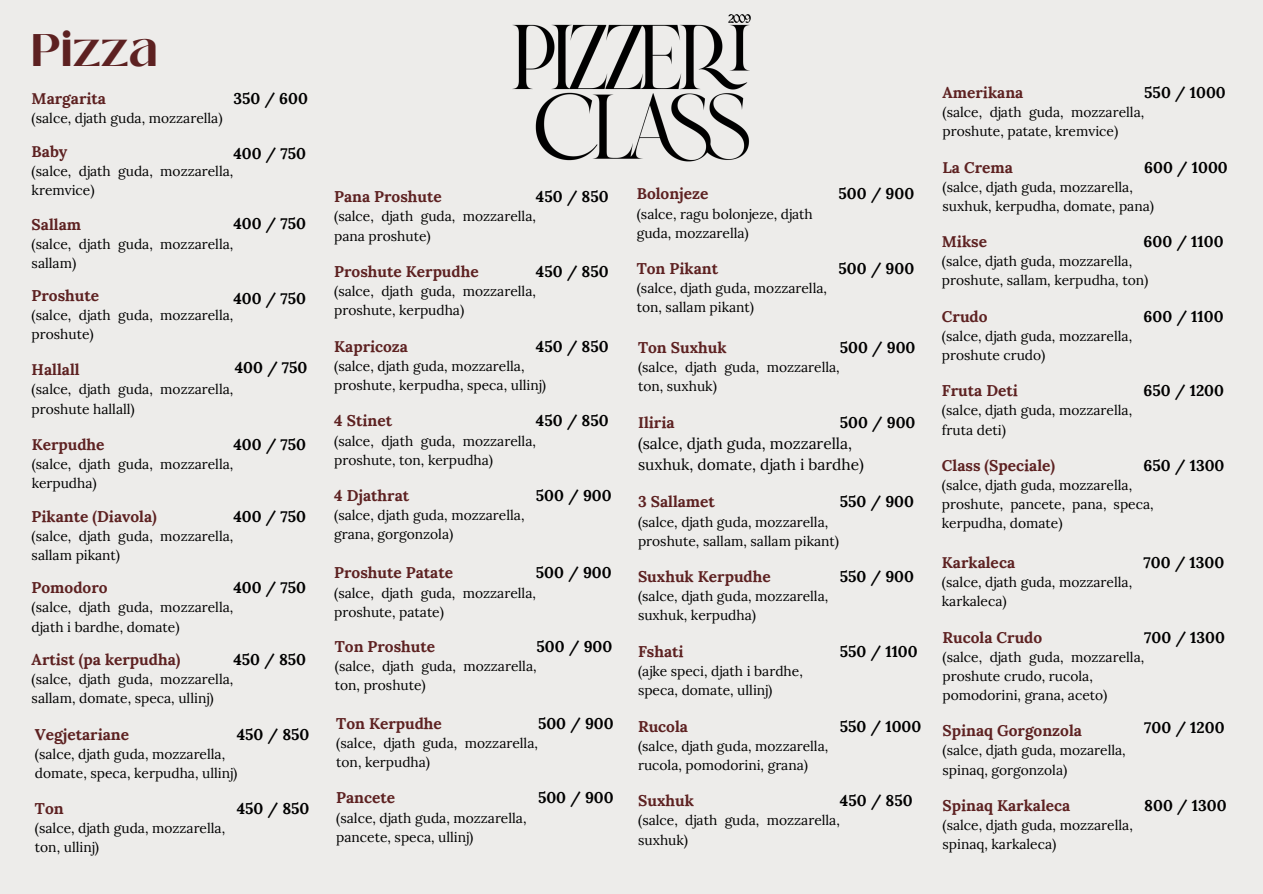
<style>
.page{position:relative;width:1263px;height:894px;background:#fff}
.page>*{position:absolute;margin:0;border:0;box-sizing:border-box;transform-origin:0 0}
.t1{font:700 45.45px "Black Mango";color:#5d2121}
.t2{font:700 15.45px "Lora";color:#5d2121}
.t3{font:700 15.45px "Lora";color:#000}
.t4{font:15.45px "Lora";color:#000}
.t5{font:13.8px/19px "Lora";color:#000}
</style>
<div class="page">
<div style="left:0;top:0;width:1263px;height:893px;background:#edecea"></div>
<img style="left:512px;top:14px;width:239px;height:148px">
<p class="t1" style="left:31px;top:16px;width:128px">Pizza</p>
<p class="t2" style="left:32px;top:88px;width:76px">Margarita</p>
<p class="t5" style="left:32px;top:108px;width:192px">(salce, djath guda, mozzarella)</p>
<p class="t3" style="left:233px;top:88px;width:76px">350 / 600</p>
<p class="t2" style="left:32px;top:142px;width:37px">Baby</p>
<p class="t5" style="left:32px;top:162px;width:203px">(salce, djath guda, mozzarella, kremvice)</p>
<p class="t3" style="left:233px;top:144px;width:74px">400 / 750</p>
<p class="t3" style="left:233px;top:213px;width:74px">400 / 750</p>
<p class="t2" style="left:32px;top:214px;width:51px">Sallam</p>
<p class="t5" style="left:32px;top:234px;width:203px">(salce, djath guda, mozzarella, sallam)</p>
<p class="t2" style="left:32px;top:285px;width:69px">Proshute</p>
<p class="t5" style="left:32px;top:306px;width:203px">(salce, djath guda, mozzarella, proshute)</p>
<p class="t3" style="left:233px;top:288px;width:74px">400 / 750</p>
<p class="t3" style="left:235px;top:358px;width:74px">400 / 750</p>
<p class="t2" style="left:32px;top:359px;width:50px">Hallall</p>
<p class="t5" style="left:32px;top:380px;width:203px">(salce, djath guda, mozzarella, proshute hallall)</p>
<p class="t3" style="left:233px;top:434px;width:74px">400 / 750</p>
<p class="t2" style="left:32px;top:434px;width:74px">Kerpudhe</p>
<p class="t5" style="left:32px;top:454px;width:203px">(salce, djath guda, mozzarella, kerpudha)</p>
<p class="t3" style="left:233px;top:506px;width:74px">400 / 750</p>
<p class="t2" style="left:32px;top:506px;width:127px">Pikante (Diavola)</p>
<p class="t5" style="left:32px;top:526px;width:203px">(salce, djath guda, mozzarella, sallam pikant)</p>
<p class="t3" style="left:233px;top:577px;width:74px">400 / 750</p>
<p class="t2" style="left:32px;top:577px;width:77px">Pomodoro</p>
<p class="t5" style="left:32px;top:597px;width:203px">(salce, djath guda, mozzarella, djath i bardhe, domate)</p>
<p class="t3" style="left:233px;top:649px;width:74px">450 / 850</p>
<p class="t2" style="left:32px;top:649px;width:150px">Artist (pa kerpudha)</p>
<p class="t5" style="left:32px;top:669px;width:203px">(salce, djath guda, mozzarella, sallam, domate, speca, ullinj)</p>
<p class="t3" style="left:237px;top:723px;width:74px">450 / 850</p>
<p class="t2" style="left:35px;top:723px;width:96px">Vegjetariane</p>
<p class="t5" style="left:35px;top:744px;width:192px">(salce, djath guda, mozzarella,</p>
<p class="t5" style="left:35px;top:763px;width:204px">domate, speca, kerpudha, ullinj)</p>
<p class="t2" style="left:35px;top:798px;width:30px">Ton</p>
<p class="t5" style="left:35px;top:818px;width:192px">(salce, djath guda, mozzarella,</p>
<p class="t5" style="left:35px;top:837px;width:66px">ton, ullinj)</p>
<p class="t3" style="left:237px;top:798px;width:74px">450 / 850</p>
<p class="t3" style="left:1144px;top:82px;width:83px">550 / 1000</p>
<p class="t2" style="left:942px;top:82px;width:82px">Amerikana</p>
<p class="t5" style="left:942px;top:102px;width:203px">(salce, djath guda, mozzarella, proshute, patate, kremvice)</p>
<p class="t3" style="left:536px;top:187px;width:74px">450 / 850</p>
<p class="t2" style="left:334px;top:187px;width:109px">Pana Proshute</p>
<p class="t5" style="left:334px;top:207px;width:203px">(salce, djath guda, mozzarella, pana proshute)</p>
<p class="t2" style="left:637px;top:184px;width:73px">Bolonjeze</p>
<p class="t5" style="left:637px;top:204px;width:178px">(salce, ragu bolonjeze, djath</p>
<p class="t5" style="left:637px;top:223px;width:114px">guda, mozzarella)</p>
<p class="t3" style="left:838px;top:184px;width:77px">500 / 900</p>
<p class="t3" style="left:536px;top:261px;width:74px">450 / 850</p>
<p class="t2" style="left:334px;top:261px;width:146px">Proshute Kerpudhe</p>
<p class="t5" style="left:334px;top:281px;width:203px">(salce, djath guda, mozzarella, proshute, kerpudha)</p>
<p class="t2" style="left:637px;top:258px;width:83px">Ton Pikant</p>
<p class="t5" style="left:637px;top:278px;width:192px">(salce, djath guda, mozzarella,</p>
<p class="t5" style="left:637px;top:298px;width:119px">ton, sallam pikant)</p>
<p class="t3" style="left:838px;top:258px;width:77px">500 / 900</p>
<p class="t3" style="left:536px;top:336px;width:74px">450 / 850</p>
<p class="t2" style="left:334px;top:336px;width:75px">Kapricoza</p>
<p class="t5" style="left:334px;top:356px;width:192px">(salce, djath guda, mozzarella,</p>
<p class="t5" style="left:334px;top:375px;width:213px">proshute, kerpudha, speca, ullinj)</p>
<p class="t3" style="left:840px;top:337px;width:77px">500 / 900</p>
<p class="t2" style="left:638px;top:337px;width:90px">Ton Suxhuk</p>
<p class="t5" style="left:638px;top:357px;width:203px">(salce, djath guda, mozzarella, ton, suxhuk)</p>
<p class="t3" style="left:536px;top:411px;width:74px">450 / 850</p>
<p class="t2" style="left:334px;top:411px;width:59px">4 Stinet</p>
<p class="t5" style="left:334px;top:431px;width:203px">(salce, djath guda, mozzarella, proshute, ton, kerpudha)</p>
<p class="t3" style="left:840px;top:412px;width:77px">500 / 900</p>
<p class="t2" style="left:638px;top:412px;width:38px">Iliria</p>
<p class="t4" style="left:638px;top:433px;width:216px">(salce, djath guda, mozzarella,</p>
<p class="t4" style="left:638px;top:454px;width:227px">suxhuk, domate, djath i bardhe)</p>
<p class="t2" style="left:334px;top:485px;width:76px">4 Djathrat</p>
<p class="t5" style="left:334px;top:505px;width:192px">(salce, djath guda, mozzarella,</p>
<p class="t5" style="left:334px;top:524px;width:121px">grana, gorgonzola)</p>
<p class="t3" style="left:536px;top:485px;width:77px">500 / 900</p>
<p class="t3" style="left:840px;top:492px;width:76px">550 / 900</p>
<p class="t2" style="left:638px;top:492px;width:78px">3 Sallamet</p>
<p class="t5" style="left:638px;top:512px;width:192px">(salce, djath guda, mozzarella,</p>
<p class="t5" style="left:638px;top:531px;width:203px">proshute, sallam, sallam pikant)</p>
<p class="t3" style="left:1144px;top:157px;width:85px">600 / 1000</p>
<p class="t2" style="left:942px;top:157px;width:72px">La Crema</p>
<p class="t5" style="left:942px;top:177px;width:192px">(salce, djath guda, mozzarella,</p>
<p class="t5" style="left:942px;top:196px;width:213px">suxhuk, kerpudha, domate, pana)</p>
<p class="t2" style="left:942px;top:231px;width:47px">Mikse</p>
<p class="t5" style="left:942px;top:251px;width:192px">(salce, djath guda, mozzarella,</p>
<p class="t5" style="left:942px;top:270px;width:208px">proshute, sallam, kerpudha, ton)</p>
<p class="t3" style="left:1144px;top:231px;width:81px">600 / 1100</p>
<p class="t2" style="left:942px;top:306px;width:47px">Crudo</p>
<p class="t5" style="left:942px;top:326px;width:192px">(salce, djath guda, mozzarella,</p>
<p class="t5" style="left:942px;top:345px;width:105px">proshute crudo)</p>
<p class="t2" style="left:942px;top:380px;width:78px">Fruta Deti</p>
<p class="t5" style="left:942px;top:400px;width:192px">(salce, djath guda, mozzarella,</p>
<p class="t5" style="left:942px;top:420px;width:66px">fruta deti)</p>
<p class="t3" style="left:1144px;top:306px;width:81px">600 / 1100</p>
<p class="t3" style="left:1144px;top:380px;width:82px">650 / 1200</p>
<p class="t3" style="left:1144px;top:455px;width:82px">650 / 1300</p>
<p class="t2" style="left:942px;top:455px;width:115px">Class (Speciale)</p>
<p class="t5" style="left:942px;top:475px;width:192px">(salce, djath guda, mozzarella,</p>
<p class="t5" style="left:942px;top:494px;width:213px">proshute, pancete, pana, speca, kerpudha, domate)</p>
<p class="t3" style="left:536px;top:562px;width:77px">500 / 900</p>
<p class="t2" style="left:334px;top:562px;width:120px">Proshute Patate</p>
<p class="t5" style="left:334px;top:582px;width:203px">(salce, djath guda, mozzarella, proshute, patate)</p>
<p class="t2" style="left:638px;top:566px;width:134px">Suxhuk Kerpudhe</p>
<p class="t5" style="left:638px;top:586px;width:192px">(salce, djath guda, mozzarella,</p>
<p class="t5" style="left:638px;top:605px;width:119px">suxhuk, kerpudha)</p>
<p class="t3" style="left:840px;top:566px;width:76px">550 / 900</p>
<p class="t2" style="left:942px;top:552px;width:75px">Karkaleca</p>
<p class="t5" style="left:942px;top:572px;width:192px">(salce, djath guda, mozzarella,</p>
<p class="t5" style="left:942px;top:591px;width:66px">karkaleca)</p>
<p class="t3" style="left:1144px;top:552px;width:82px">700 / 1300</p>
<p class="t3" style="left:537px;top:636px;width:77px">500 / 900</p>
<p class="t2" style="left:335px;top:636px;width:102px">Ton Proshute</p>
<p class="t5" style="left:335px;top:656px;width:203px">(salce, djath guda, mozzarella, ton, proshute)</p>
<p class="t2" style="left:638px;top:641px;width:47px">Fshati</p>
<p class="t5" style="left:638px;top:661px;width:166px">(ajke speci, djath i bardhe,</p>
<p class="t5" style="left:638px;top:680px;width:136px">speca, domate, ullinj)</p>
<p class="t3" style="left:840px;top:641px;width:79px">550 / 1100</p>
<p class="t2" style="left:942px;top:627px;width:101px">Rucola Crudo</p>
<p class="t5" style="left:942px;top:647px;width:203px">(salce, djath guda, mozzarella, proshute crudo, rucola,</p>
<p class="t5" style="left:942px;top:685px;width:166px">pomodorini, grana, aceto)</p>
<p class="t3" style="left:1144px;top:627px;width:82px">700 / 1300</p>
<p class="t3" style="left:538px;top:713px;width:77px">500 / 900</p>
<p class="t2" style="left:336px;top:713px;width:107px">Ton Kerpudhe</p>
<p class="t5" style="left:336px;top:733px;width:203px">(salce, djath guda, mozzarella, ton, kerpudha)</p>
<p class="t2" style="left:638px;top:715px;width:51px">Rucola</p>
<p class="t5" style="left:638px;top:735px;width:192px">(salce, djath guda, mozzarella,</p>
<p class="t5" style="left:638px;top:755px;width:172px">rucola, pomodorini, grana)</p>
<p class="t3" style="left:840px;top:715px;width:83px">550 / 1000</p>
<p class="t2" style="left:942px;top:720px;width:141px">Spinaq Gorgonzola</p>
<p class="t5" style="left:942px;top:740px;width:185px">(salce, djath guda, mozarella,</p>
<p class="t5" style="left:942px;top:759px;width:126px">spinaq, gorgonzola)</p>
<p class="t3" style="left:1144px;top:717px;width:82px">700 / 1200</p>
<p class="t2" style="left:336px;top:787px;width:60px">Pancete</p>
<p class="t5" style="left:336px;top:807px;width:192px">(salce, djath guda, mozzarella,</p>
<p class="t5" style="left:336px;top:826px;width:139px">pancete, speca, ullinj)</p>
<p class="t3" style="left:538px;top:787px;width:77px">500 / 900</p>
<p class="t3" style="left:840px;top:790px;width:74px">450 / 850</p>
<p class="t2" style="left:638px;top:790px;width:57px">Suxhuk</p>
<p class="t5" style="left:638px;top:810px;width:203px">(salce, djath guda, mozzarella, suxhuk)</p>
<p class="t2" style="left:942px;top:795px;width:129px">Spinaq Karkaleca</p>
<p class="t5" style="left:942px;top:815px;width:192px">(salce, djath guda, mozzarella,</p>
<p class="t5" style="left:942px;top:834px;width:115px">spinaq, karkaleca)</p>
<p class="t3" style="left:1144px;top:795px;width:84px">800 / 1300</p>
</div>
